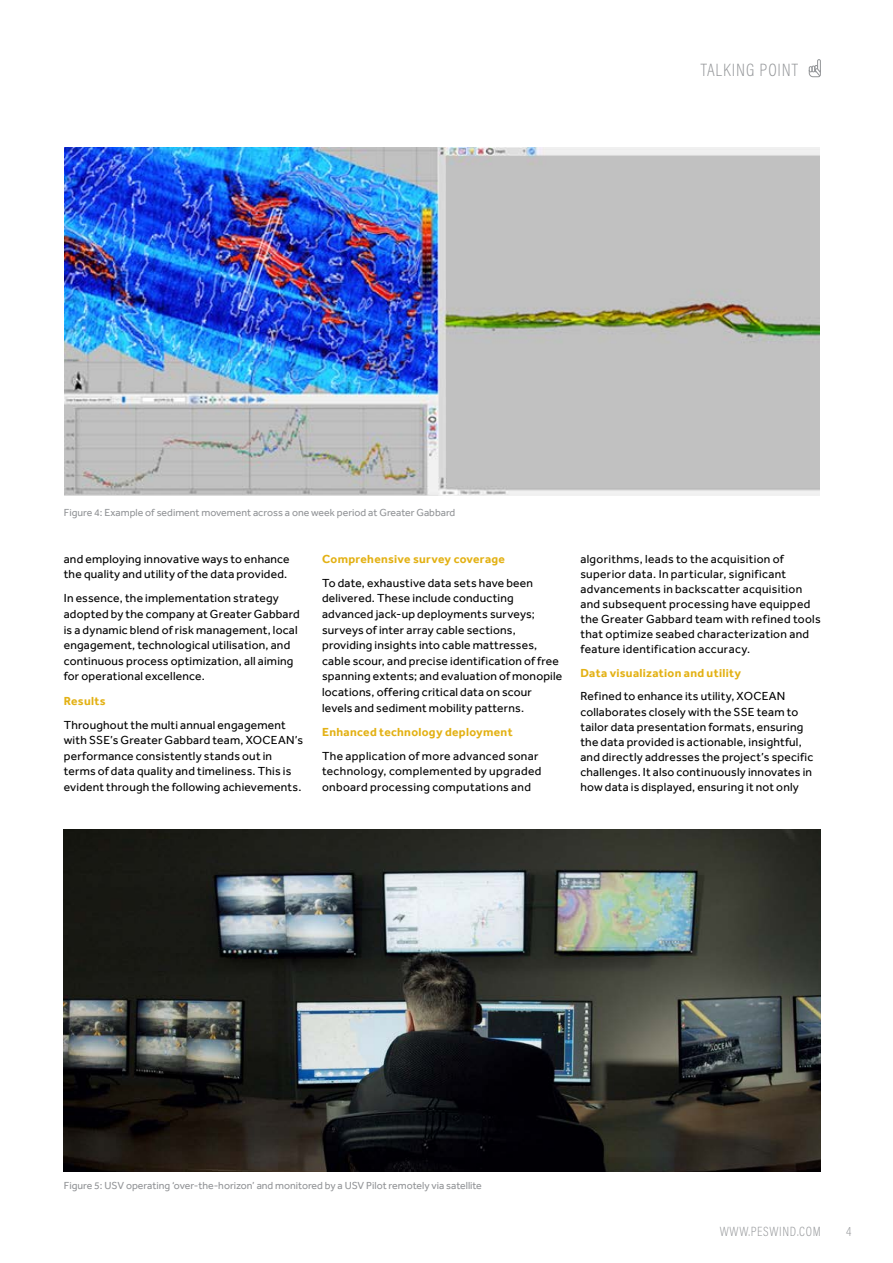
<style>
.page{position:relative;width:893px;height:1263px;background:#fff}
.page>*{position:absolute;margin:0;border:0;box-sizing:border-box;transform-origin:0 0}
.t1{font:200 18px "Acumin Pro Cond";letter-spacing:.05em;color:#939598}
.t2{font:200 13.5px "Acumin Pro Cond";letter-spacing:.05em;color:#939598}
.t3{font:12px/15.6px "Effra";letter-spacing:.02em;color:#000}
.t4{font:700 12px "Effra";letter-spacing:.025em;color:#e3b114}
.t5{font:10.5px "Effra";color:#939598}
</style>
<div class="page">
<img style="left:64px;top:147px;width:755px;height:348px">
<img style="left:64px;top:829px;width:757px;height:342px">
<svg style="left:809px;top:59px;width:12px;height:18px"></svg>
<h1 class="t1" style="left:701px;top:58px;width:99px">TALKING POINT</h1>
<p class="t5" style="left:64px;top:506px;width:393px">Figure 4: Example of sediment movement across a one week period at Greater Gabbard</p>
<p class="t3" style="left:64px;top:551px;width:227px">and employing innovative ways to enhance the quality and utility of the data provided.</p>
<p class="t3" style="left:64px;top:590px;width:238px">In essence, the implementation strategy adopted by the company at Greater Gabbard is a dynamic blend of risk management, local engagement, technological utilisation, and continuous process optimization, all aiming for operational excellence.</p>
<p class="t4" style="left:64px;top:693px;width:43px">Results</p>
<p class="t3" style="left:64px;top:717px;width:241px">Throughout the multi annual engagement with SSE’s Greater Gabbard team, XOCEAN’s performance consistently stands out in terms of data quality and timeliness. This is evident through the following achievements.</p>
<p class="t4" style="left:322px;top:551px;width:184px">Comprehensive survey coverage</p>
<p class="t3" style="left:322px;top:575px;width:242px">To date, exhaustive data sets have been delivered. These include conducting advanced jack-up deployments surveys; surveys of inter array cable sections, providing insights into cable mattresses, cable scour, and precise identification of free spanning extents; and evaluation of monopile locations, offering critical data on scour levels and sediment mobility patterns.</p>
<p class="t4" style="left:322px;top:724px;width:192px">Enhanced technology deployment</p>
<p class="t3" style="left:322px;top:748px;width:221px">The application of more advanced sonar technology, complemented by upgraded onboard processing computations and</p>
<p class="t3" style="left:580px;top:551px;width:242px;line-height:15.1px">algorithms, leads to the acquisition of superior data. In particular, significant advancements in backscatter acquisition and subsequent processing have equipped the Greater Gabbard team with refined tools that optimize seabed characterization and feature identification accuracy.</p>
<p class="t4" style="left:580px;top:666px;width:162px">Data visualization and utility</p>
<p class="t3" style="left:580px;top:689px;width:234px;line-height:15.1px">Refined to enhance its utility, XOCEAN collaborates closely with the SSE team to tailor data presentation formats, ensuring the data provided is actionable, insightful, and directly addresses the project’s specific challenges. It also continuously innovates in how data is displayed, ensuring it not only</p>
<p class="t5" style="left:64px;top:1179px;width:420px">Figure 5: USV operating ‘over-the-horizon’ and monitored by a USV Pilot remotely via satellite</p>
<p class="t2" style="left:720px;top:1223px;width:102px">WWW.PESWIND.COM</p>
<p class="t2" style="left:846px;top:1223px;width:7px">4</p>
</div>
